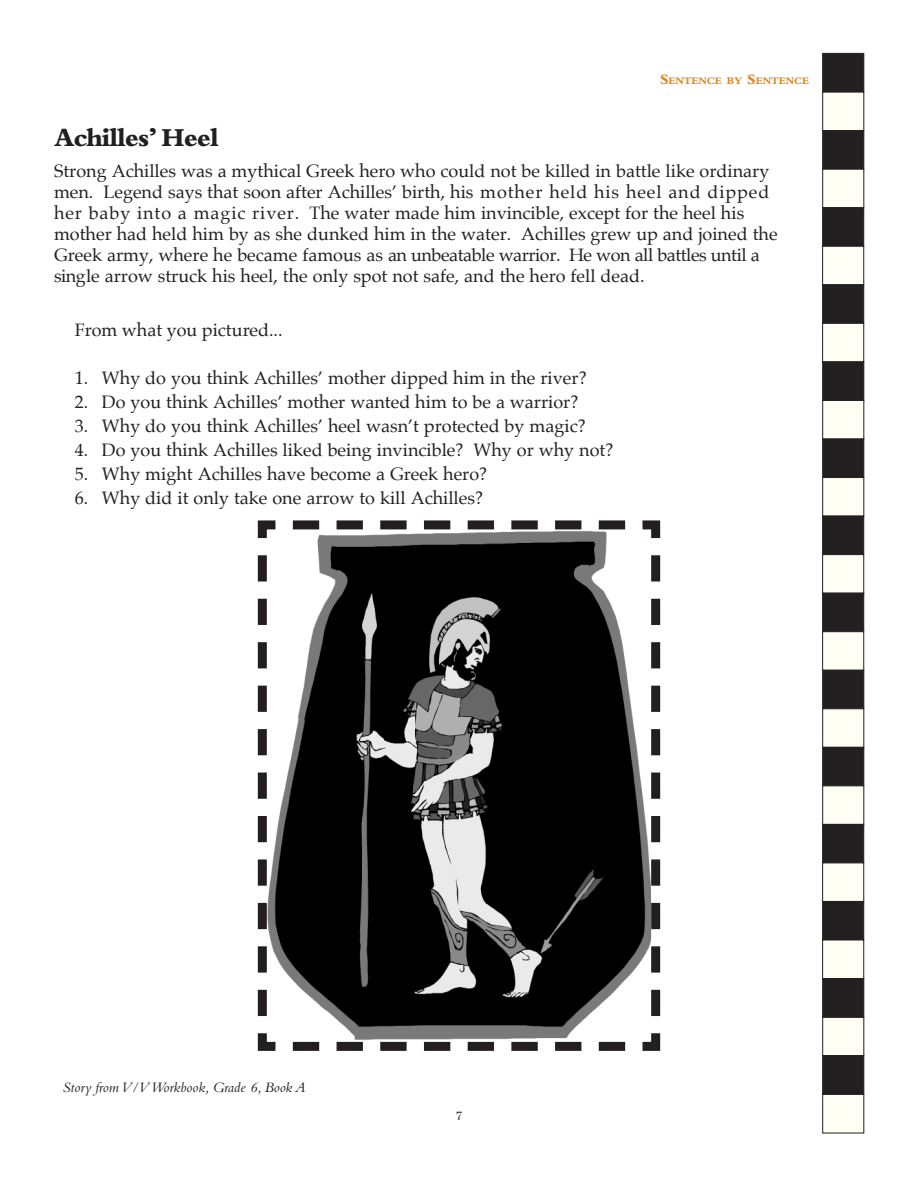
<style>
.page{position:relative;width:918px;height:1188px;background:#fff}
.page>*{position:absolute;margin:0;border:0;box-sizing:border-box;transform-origin:0 0}
.t1{font:800 27px "Bembo";letter-spacing:-.04em;color:#231f20}
.t2{font:18px/21px "Palatino";color:#231f20}
.t3{font:italic 15px "Bembo";color:#231f20}
.t4{font:12px "Century Std";color:#231f20}
.t5{font:800 10.5px "Bembo";color:#de8b25}
.s1{font-size:15px}
</style>
<div class="page">
<div style="left:823px;top:1017px;width:41px;height:39px;background:#fffef4;border:1px solid #231f20"></div>
<div style="left:823px;top:1055px;width:41px;height:39px;background:#231f20;border:1px solid #231f20"></div>
<div style="left:823px;top:1094px;width:41px;height:39px;background:#fffef4"></div>
<div style="left:823px;top:53px;width:41px;height:39px;background:#231f20;border:1px solid #231f20"></div>
<div style="left:823px;top:92px;width:41px;height:39px;background:#fffef4"></div>
<div style="left:823px;top:130px;width:41px;height:39px;background:#231f20;border:1px solid #231f20"></div>
<div style="left:823px;top:169px;width:41px;height:39px;background:#fffef4"></div>
<div style="left:822px;top:207px;width:42px;height:39px;background:#231f20;border:1px solid #231f20"></div>
<div style="left:822px;top:246px;width:42px;height:39px;background:#fffef4;border:1px solid #231f20"></div>
<div style="left:822px;top:285px;width:42px;height:39px;background:#231f20;border:1px solid #231f20"></div>
<div style="left:822px;top:323px;width:42px;height:39px;background:#fffef4;border:1px solid #231f20"></div>
<div style="left:823px;top:362px;width:41px;height:39px;background:#231f20;border:1px solid #231f20"></div>
<div style="left:823px;top:400px;width:41px;height:39px;background:#fffef4;border:1px solid #231f20"></div>
<div style="left:823px;top:439px;width:41px;height:39px;background:#231f20;border:1px solid #231f20"></div>
<div style="left:823px;top:477px;width:41px;height:39px;background:#fffef4"></div>
<div style="left:822px;top:516px;width:42px;height:39px;background:#231f20;border:1px solid #231f20"></div>
<div style="left:822px;top:554px;width:42px;height:39px;background:#fffef4;border:1px solid #231f20"></div>
<div style="left:822px;top:593px;width:42px;height:39px;background:#231f20;border:1px solid #231f20"></div>
<div style="left:822px;top:632px;width:42px;height:38px;background:#fffef4;border:1px solid #231f20"></div>
<div style="left:823px;top:670px;width:41px;height:39px;background:#231f20;border:1px solid #231f20"></div>
<div style="left:823px;top:709px;width:41px;height:39px;background:#fffef4"></div>
<div style="left:823px;top:747px;width:41px;height:39px;background:#231f20;border:1px solid #231f20"></div>
<div style="left:823px;top:786px;width:41px;height:39px;background:#fffef4"></div>
<div style="left:822px;top:824px;width:42px;height:39px;background:#231f20;border:1px solid #231f20"></div>
<div style="left:822px;top:863px;width:42px;height:39px;background:#fffef4;border:1px solid #231f20"></div>
<div style="left:822px;top:901px;width:42px;height:39px;background:#231f20;border:1px solid #231f20"></div>
<div style="left:822px;top:940px;width:42px;height:39px;background:#fffef4;border:1px solid #231f20"></div>
<div style="left:823px;top:978px;width:41px;height:39px;background:#231f20;border:1px solid #231f20"></div>
<svg style="left:257px;top:520px;width:404px;height:531px"></svg>
<p class="t5" style="left:660px;top:75px;width:151px"><span class="s1">S</span>ENTENCE BY <span class="s1">S</span>ENTENCE</p>
<h1 class="t1" style="left:54px;top:122px;width:166px">Achilles’ Heel</h1>
<p class="t2" style="left:54px;top:161px;width:725px">Strong Achilles was a mythical Greek hero who could not be killed in battle like ordinary men. Legend says that soon after Achilles’ birth, his mother held his heel and dipped her baby into a magic river. The water made him invincible, except for the heel his mother had held him by as she dunked him in the water. Achilles grew up and joined the Greek army, where he became famous as an unbeatable warrior. He won all battles until a single arrow struck his heel, the only spot not safe, and the hero fell dead.</p>
<p class="t2" style="left:75px;top:319px;width:209px">From what you pictured...</p>
<p class="t2" style="left:75px;top:367px;width:513px">1. Why do you think Achilles’ mother dipped him in the river?</p>
<p class="t2" style="left:75px;top:391px;width:505px">2. Do you think Achilles’ mother wanted him to be a warrior?</p>
<p class="t2" style="left:75px;top:415px;width:512px">3. Why do you think Achilles’ heel wasn’t protected by magic?</p>
<p class="t2" style="left:75px;top:439px;width:540px">4. Do you think Achilles liked being invincible? Why or why not?</p>
<p class="t2" style="left:75px;top:463px;width:414px">5. Why might Achilles have become a Greek hero?</p>
<p class="t2" style="left:75px;top:487px;width:410px">6. Why did it only take one arrow to kill Achilles?</p>
<p class="t3" style="left:63px;top:1079px;width:245px">Story from V/V Workbook, Grade 6, Book A</p>
<p class="t4" style="left:456px;top:1109px;width:7px">7</p>
</div>
